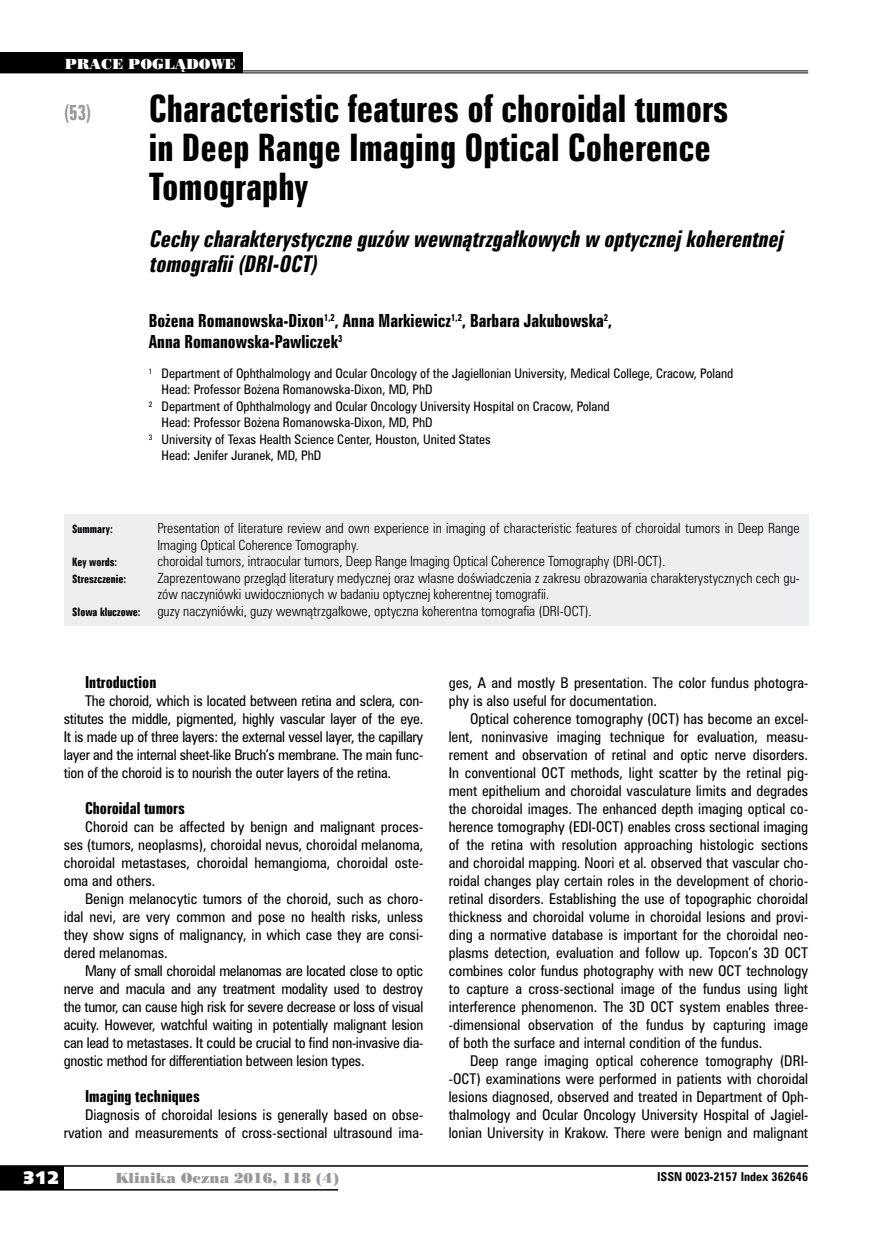
<style>
.page{position:relative;width:872px;height:1234px;background:#fff}
.page>*{position:absolute;margin:0;border:0;box-sizing:border-box;transform-origin:0 0}
.t1{font:34.5px/39px "Zurich Bd X Cn PL";color:#000}
.t2{font:italic 21px/25.5px "Zurich Bd X Cn PL";color:#000}
.t3{font:19.5px "Zurich Bd X Cn PL";color:#98989c;scale:.9 1}
.t4{font:18px "Humanst 531 U Blk PL";color:#fff}
.t5{font:16.5px/21px "Zurich Bd X Cn PL";color:#000}
.t6{font:15px "Zurich Bd X Cn PL";color:#000}
.t7{font:13.5px/18px "Zurich Cn PL";color:#000;text-align:justify}
.t8{font:13.5px "Poster Bodoni PL";color:#98989c}
.t9{font:13.5px "Poster Bodoni PL";color:#fff}
.t10{font:12.75px/16.5px "Zurich Lt Cn PL";color:#000}
.t11{font:12px "Zurich Cn PL";color:#000}
.t12{font:700 11.25px "Zurich Cn PL";color:#000}
.t13{font:10.5px "Zurich Bd X Cn PL";color:#000}
</style>
<div class="page">
<div style="left:0;top:1165px;width:64px;height:24px;background:#000"></div>
<hr style="left:0;top:1164px;width:808px;height:2px;background:#000">
<hr style="left:0;top:1188px;width:338px;height:2px;background:#000">
<div style="left:64px;top:514px;width:744px;height:112px;background:#edeeef"></div>
<hr style="left:0;top:70px;width:808px;height:1px;background:#000">
<hr style="left:0;top:72px;width:808px;height:1px;background:#000">
<div style="left:0;top:53px;width:242px;height:20px;background:#000"></div>
<p class="t9" style="left:65px;top:55px;width:173px">PRACE POGLĄDOWE</p>
<h3 class="t3" style="left:64px;top:100px;width:32px">(53)</h3>
<h1 class="t1" style="left:149px;top:89px;width:581px">Characteristic features of choroidal tumors in Deep Range Imaging Optical Coherence<br>Tomography</h1>
<h2 class="t2" style="left:149px;top:226px;width:635px">Cechycharakterystyczne guzów wewnątrzgałkowych w optycznej koherentnej tomografii(DRI-OCT)</h2>
<p class="t5" style="left:149px;top:310px;width:465px">Bożena Romanowska-Dixon<sup>1,2</sup>, Anna Markiewicz<sup>1,2</sup>, Barbara Jakubowska<sup>2</sup>,<br>Anna Romanowska-Pawliczek<sup>3</sup></p>
<p class="t11" style="left:149px;top:365px;width:586px"><sup>1</sup> Department of Ophthalmology and Ocular Oncology of the Jagiellonian University, Medical College, Cracow, Poland</p>
<p class="t11" style="left:162px;top:381px;width:272px">Head: Professor Bożena Romanowska-Dixon, MD, PhD</p>
<p class="t11" style="left:149px;top:398px;width:462px"><sup>2</sup> Department of Ophthalmology and Ocular Oncology University Hospital on Cracow, Poland</p>
<p class="t11" style="left:162px;top:414px;width:272px">Head: Professor Bożena Romanowska-Dixon, MD, PhD</p>
<p class="t11" style="left:149px;top:431px;width:343px"><sup>3</sup> University of Texas Health Science Center, Houston, United States</p>
<p class="t11" style="left:162px;top:447px;width:161px">Head: Jenifer Juranek, MD, PhD</p>
<p class="t13" style="left:72px;top:522px;width:42px">Summary:</p>
<p class="t10" style="left:157px;top:520px;width:644px">Presentation of literature review and own experience in imaging of characteristic features of choroidal tumors in Deep Range<br>Imaging Optical Coherence Tomography.</p>
<p class="t13" style="left:72px;top:555px;width:46px">Key words:</p>
<p class="t10" style="left:157px;top:553px;width:510px">choroidal tumors, intraocular tumors, Deep Range Imaging Optical Coherence Tomography (DRI-OCT).</p>
<p class="t13" style="left:72px;top:572px;width:55px">Streszczenie:</p>
<p class="t10" style="left:157px;top:569px;width:644px">Zaprezentowano przegląd literatury medycznej oraz własne doświadczenia z zakresu obrazowania charakterystycznych cech gu&shy;zów naczyniówki uwidocznionych w badaniu optycznej koherentnej tomografii.</p>
<p class="t13" style="left:72px;top:605px;width:70px">Słowa kluczowe:</p>
<p class="t10" style="left:157px;top:602px;width:436px">guzy naczyniówki, guzy wewnątrzgałkowe, optyczna koherentna tomografia (DRI-OCT).</p>
<p class="t6" style="left:85px;top:672px;width:73px">Introduction</p>
<p class="t7" style="left:64px;top:691px;width:361px;text-indent:21px">The choroid, which is located between retina and sclera, con&shy;stitutes the middle, pigmented, highly vascular layer of the eye.<br>It is made up of three layers: the external vessel layer, the capillary layer and the internal sheet-like Bruch’s membrane. The main func&shy;tion of the choroid is to nourish the outer layers of the retina.</p>
<p class="t6" style="left:85px;top:798px;width:101px">Choroidal tumors</p>
<p class="t7" style="left:64px;top:817px;width:361px;text-indent:21px">Choroid can be affected by benign and malignant proces&shy;ses (tumors, neoplasms), choroidal nevus, choroidal melanoma, choroidal metastases, choroidal hemangioma, choroidal oste&shy;oma and others.</p>
<p class="t7" style="left:64px;top:889px;width:361px;text-indent:21px">Benign melanocytic tumors of the choroid, such as choro&shy;idal nevi, are very common and pose no health risks, unless they show signs of malignancy, in which case they are consi&shy;dered melanomas.</p>
<p class="t7" style="left:64px;top:961px;width:361px;text-indent:21px">Many of small choroidal melanomas are located close to optic nerve and macula and any treatment modality used to destroy the tumor, can cause high risk for severe decrease or loss of visual acuity. However, watchful waiting in potentially malignant lesion can lead to metastases. It could be crucial to find non-invasive dia&shy;gnostic method for differentiation between lesion types.</p>
<p class="t6" style="left:85px;top:1086px;width:116px">Imaging techniques</p>
<p class="t7" style="left:64px;top:1105px;width:361px;text-align:right">Diagnosis of choroidal lesions is generally based on obse&shy;rvation and measurements of cross-sectional ultrasound ima-</p>
<p class="t7" style="left:449px;top:673px;width:361px">ges, A and mostly B presentation. The color fundus photogra&shy;phy is also useful for documentation.</p>
<p class="t7" style="left:449px;top:709px;width:361px;text-indent:21px">Optical coherence tomography (OCT) has become an excel&shy;lent, noninvasive imaging technique for evaluation, measu&shy;rement and observation of retinal and optic nerve disorders.<br>In conventional OCT methods, light scatter by the retinal pig&shy;ment epithelium and choroidal vasculature limits and degrades the choroidal images. The enhanced depth imaging optical co&shy;herence tomography (EDI-OCT) enables cross sectional imaging of the retina with resolution approaching histologic sections and choroidal mapping. Noori et al. observed that vascular cho&shy;roidal changes play certain roles in the development of chorio&shy;retinal disorders. Establishing the use of topographic choroidal thickness and choroidal volume in choroidal lesions and provi&shy;ding a normative database is important for the choroidal neo&shy;plasms detection, evaluation and follow up. Topcon’s 3D OCT combines color fundus photography with new OCT technology to capture a cross-sectional image of the fundus using light interference phenomenon. The 3D OCT system enables three--dimensional observation of the fundus by capturing image of both the surface and internal condition of the fundus.</p>
<p class="t7" style="left:449px;top:1051px;width:361px;text-indent:21px">Deep range imaging optical coherence tomography (DRI--OCT) examinations were performed in patients with choroidal lesions diagnosed, observed and treated in Department of Oph&shy;thalmology and Ocular Oncology University Hospital of Jagiel&shy;lonian University in Krakow. There were benign and malignant</p>
<h3 class="t4" style="left:23px;top:1165px;width:38px">312</h3>
<p class="t8" style="left:115px;top:1168px;width:225px">Klinika Oczna 2016, 118 (4)</p>
<p class="t12" style="left:657px;top:1168px;width:152px">ISSN 0023-2157 Index 362646</p>
</div>
